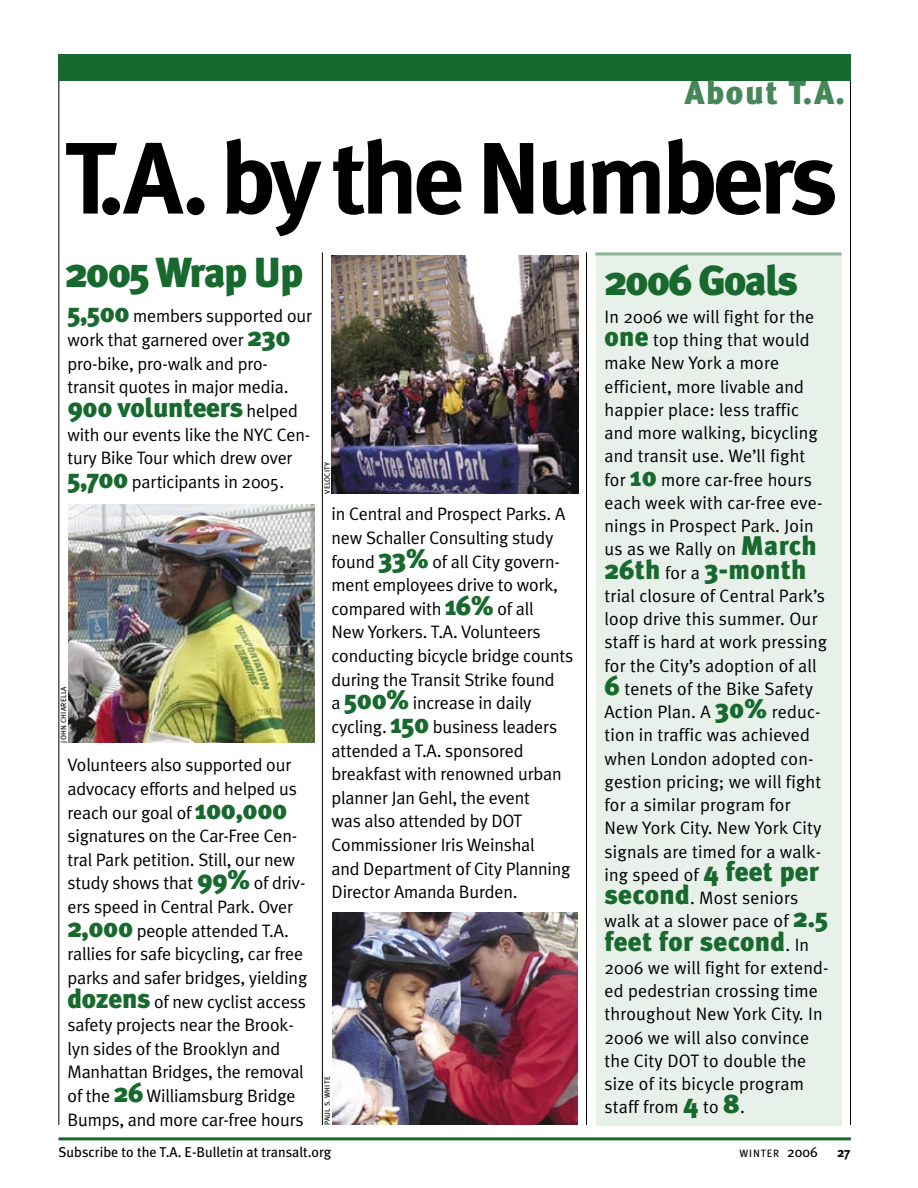
<style>
.page{position:relative;width:918px;height:1188px;background:#fff}
.page>*{position:absolute;margin:0;border:0;box-sizing:border-box;transform-origin:0 0}
.t1{font:700 101.4px "Meta Plus";letter-spacing:-.045em;color:#000}
.t2{font:900 42px "Meta Plus";letter-spacing:-.04em;color:#18692e}
.t3{font:900 33px "Meta Plus";letter-spacing:.05em;color:#468758}
.t4{font:900 27px "Meta Plus";letter-spacing:.01em;color:#18692e}
.t5{font:900 27px "Meta Plus";letter-spacing:-.01em;color:#18692e}
.t6{font:18px/23.7px "Meta Plus Normal";letter-spacing:-.01em;color:#000}
.t7{font:18px/23.2px "Meta Plus Normal";letter-spacing:.01em;color:#000}
.t8{font:14.25px "Meta Plus";color:#000}
.t9{font:700 13.5px "Meta Plus";color:#000}
.t10{font:10.65px "Meta Plus";letter-spacing:.075em;color:#000}
.t11{font:7.5px "Meta Plus";letter-spacing:.025em;color:#000}
.s1{font-family:"Meta Plus";font-weight:900;font-size:27px;color:#18692e}
.s2{font-family:"Meta Plus Normal";font-weight:400;font-size:18px;color:#000}
.s3{font-size:14.25px}
</style>
<div class="page">
<hr style="left:59px;top:54px;width:1px;height:1071px;background:#000">
<hr style="left:850px;top:54px;width:1px;height:1071px;background:#000">
<hr style="left:586px;top:252px;width:1px;height:873px;background:#000">
<div style="left:59px;top:54px;width:792px;height:27px;background:#18692e"></div>
<hr style="left:59px;top:1137px;width:792px;height:3px;background:#18692e">
<hr style="left:322px;top:252px;width:1px;height:873px;background:#000">
<div style="left:596px;top:254px;width:246px;height:872px;background:#e8f0ea"></div>
<img style="left:332px;top:256px;width:246px;height:238px">
<img style="left:332px;top:912px;width:246px;height:213px">
<img style="left:69px;top:505px;width:246px;height:237px">
<hr style="left:596px;top:252px;width:246px;height:3px;background:#8bb497">
<h3 class="t3" style="left:685px;top:73px;width:161px">About T.A.</h3>
<h1 class="t1" style="left:64px;top:120px;width:775px">T.A. by the Numbers</h1>
<h2 class="t2" style="left:605px;top:256px;width:195px">2006 Goals</h2>
<p class="t7" style="left:605px;top:305px;width:220px">In 2006 we will fight for the <span class="s1">one</span> top thing that would make New York a more efficient, more livable and happier place: less traffic and more walking, bicycling and transit use. We’ll fight for <span class="s1">10</span> more car-free hours each week with car-free eve&shy;nings in Prospect Park. Join us as we Rally on <span class="s1">March</span></p>
<h3 class="t4" style="left:605px;top:554px;width:204px">26th <span class="s2">for a</span> 3-month</h3>
<p class="t7" style="left:605px;top:584px;width:225px">trial closure of Central Park’s loop drive this summer. Our staff is hard at work pressing for the City’s adoption of all<br><span class="s1">6</span> tenets of the Bike Safety<br>Action Plan. A <span class="s1">30%</span> reduc&shy;tion in traffic was achieved when London adopted con&shy;gestion pricing; we will fight for a similar program for<br>New York City. New York City signals are timed for a walk&shy;ing speed of <span class="s1">4 feet per second</span>. Most seniors walk at a slower pace of <span class="s1">2.5</span></p>
<h3 class="t4" style="left:605px;top:926px;width:206px">feet for second<span class="s2">. In</span></h3>
<p class="t7" style="left:605px;top:956px;width:226px">2006 we will fight for extend&shy;ed pedestrian crossing time throughout New York City. In<br>2006 we will also convince the City DOT to double the size of its bicycle program staff from <span class="s1">4</span> to <span class="s1">8</span>.</p>
<h2 class="t2" style="left:65px;top:248px;width:239px">2005 Wrap Up</h2>
<p class="t6" style="left:67px;top:304px;width:246px"><span class="s1">5,500</span> members supported our work that garnered over <span class="s1">230 </span>pro-bike, pro-walk and pro&shy;transit quotes in major media.</p>
<h3 class="t5" style="left:68px;top:392px;width:232px">900 volunteers <span class="s2">helped</span></h3>
<p class="t6" style="left:67px;top:422px;width:244px">with our events like the NYC Cen&shy;tury Bike Tour which drew over<br><span class="s1">5,700</span> participants in 2005.</p>
<p class="t11" style="left:323px;top:494px;width:33px;rotate:-90deg">VELOCITY</p>
<p class="t6" style="left:332px;top:502px;width:243px">in Central and Prospect Parks. A new Schaller Consulting study found <span class="s1">33%</span> of all City govern&shy;ment employees drive to work, compared with <span class="s1">16%</span> of all<br>New Yorkers. T.A. Volunteers conducting bicycle bridge counts during the Transit Strike found<br>a <span class="s1">500%</span> increase in daily cycling. <span class="s1">150</span> business leaders attended a T.A. sponsored breakfast with renowned urban planner Jan Gehl, the event<br>was also attended by DOT<br>Commissioner Iris Weinshal<br>and Department of City Planning<br>Director Amanda Burden.</p>
<p class="t11" style="left:59px;top:742px;width:58px;rotate:-90deg">JOHN CHIARELLA</p>
<p class="t6" style="left:67px;top:753px;width:241px">Volunteers also supported our advocacy efforts and helped us reach our goal of <span class="s1">100,000 </span>signatures on the Car-Free Cen&shy;tral Park petition. Still, our new study shows that <span class="s1">99%</span> of driv&shy;ers speed in Central Park. Over<br><span class="s1">2,000</span> people attended T.A. rallies for safe bicycling, car free parks and safer bridges, yielding <span class="s1">dozens</span> of new cyclist access safety projects near the Brook&shy;lyn sides of the Brooklyn and<br>Manhattan Bridges, the removal of the <span class="s1">26</span> Williamsburg Bridge<br>Bumps, and more car-free hours</p>
<p class="t11" style="left:323px;top:1125px;width:50px;rotate:-90deg">PAUL S. WHITE</p>
<p class="t8" style="left:58px;top:1143px;width:274px">Subscribe to the T.A. E-Bulletin at transalt.org</p>
<p class="t10" style="left:740px;top:1147px;width:80px">WINTER <span class="s3">2006</span></p>
<p class="t9" style="left:837px;top:1144px;width:15px">27</p>
</div>
